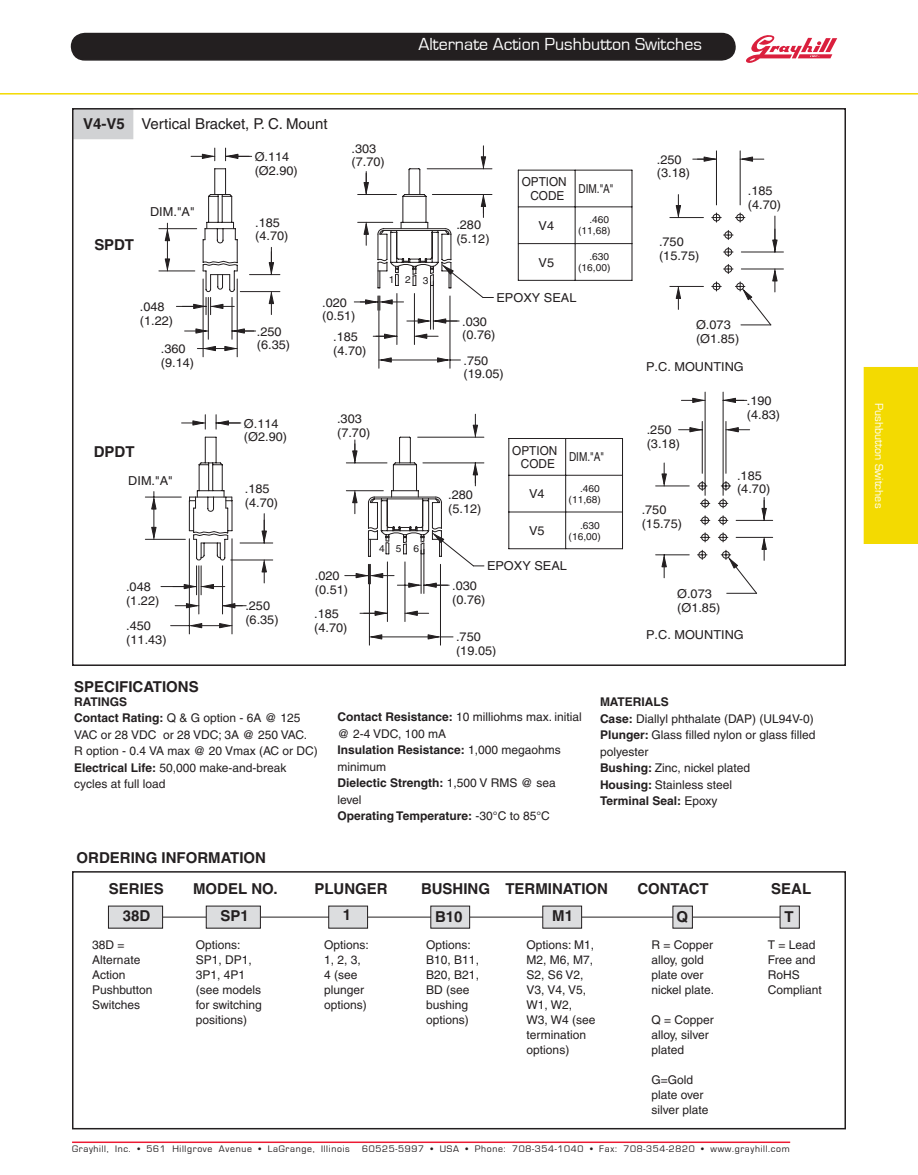
<style>
.page{position:relative;width:918px;height:1175px;background:#fff}
.page>*{position:absolute;margin:0;border:0;box-sizing:border-box;transform-origin:0 0}
.t1{font:18px "Eurostile";color:#fff}
.t2{font:700 15px "Helvetica";color:#231f20}
.t3{font:15px "Helvetica";color:#231f20}
.t4{font:12.3px/13.8px "Helvetica";color:#231f20}
.t5{font:12.3px/13.8px "Helvetica";color:#231f20;text-align:center;scale:.95 1}
.t6{font:12.3px "Helvetica";color:#231f20;scale:.81 1}
.t7{font:12px/15px "Helvetica";color:#231f20}
.t8{font:12px "Eurostile";color:#fff}
.t9{font:700 12px "Helvetica";color:#231f20}
.t10{font:9.9px/10.9px "Helvetica";color:#231f20;text-align:right}
.t11{font:9.75px "Eurostile";letter-spacing:.07em;color:#231f20}
.s1{font-weight:700}
</style>
<div class="page">
<div style="left:72px;top:34px;width:663px;height:26px;background:#231f20;border-radius:13px"></div>
<div style="left:71px;top:33px;width:665px;height:28px;border:2px solid #231f20;border-radius:13px"></div>
<div style="left:864px;top:367px;width:54px;height:176px;background:#f3da01"></div>
<hr style="left:72px;top:1141px;width:718px;height:2px;background:#ed1a33">
<hr style="left:0;top:93px;width:918px;height:1px;background:#f3da01">
<svg style="left:746px;top:35px;width:91px;height:28px"></svg>
<svg style="left:159px;top:145px;width:624px;height:217px"></svg>
<svg style="left:181px;top:173px;width:216px;height:196px"></svg>
<svg style="left:151px;top:414px;width:622px;height:225px"></svg>
<hr style="left:137px;top:916px;width:657px;height:1px;background:#231f20">
<div style="left:108px;top:906px;width:55px;height:22px;background:#dcdddf"></div>
<div style="left:206px;top:906px;width:54px;height:22px;background:#dcdddf"></div>
<div style="left:431px;top:906px;width:39px;height:22px;background:#dcdddf"></div>
<div style="left:543px;top:906px;width:39px;height:22px;background:#dcdddf"></div>
<div style="left:673px;top:906px;width:19px;height:22px;background:#dcdddf"></div>
<div style="left:673px;top:905px;width:20px;height:23px;border:1px solid #231f20"></div>
<div style="left:780px;top:906px;width:19px;height:22px;background:#dcdddf"></div>
<div style="left:780px;top:905px;width:20px;height:23px;border:1px solid #231f20"></div>
<div style="left:72px;top:108px;width:61px;height:31px;background:#d1d2d4"></div>
<div style="left:72px;top:871px;width:774px;height:258px;border:2px solid #231f20"></div>
<div style="left:329px;top:906px;width:39px;height:22px;background:#dcdddf"></div>
<div style="left:328px;top:905px;width:40px;height:23px;border:1px solid #231f20"></div>
<h1 class="t1" style="left:418px;top:34px;width:285px">Alternate Action Pushbutton Switches</h1>
<p class="t3" style="left:83px;top:115px;width:246px"><span class="s1">V4-V5</span> Vertical Bracket, P. C. Mount</p>
<p class="t2" style="left:94px;top:236px;width:30px">SPDT</p>
<p class="t4" style="left:150px;top:205px;width:46px">DIM."A"</p>
<p class="t4" style="left:255px;top:150px;width:45px">Ø.114 (Ø2.90)</p>
<p class="t4" style="left:255px;top:215px;width:35px">.185 (4.70)</p>
<p class="t4" style="left:352px;top:141px;width:35px">.303 (7.70)</p>
<p class="t10" style="left:389px;top:274px;width:41px">123</p>
<p class="t4" style="left:456px;top:218px;width:35px">.280 (5.12)</p>
<p class="t5" style="left:522px;top:175px;width:49px">OPTION<br>CODE</p>
<p class="t6" style="left:579px;top:182px;width:45px">DIM."A"</p>
<p class="t4" style="left:539px;top:218px;width:17px">V4</p>
<p class="t4" style="left:539px;top:255px;width:17px">V5</p>
<p class="t10" style="left:578px;top:214px;width:34px">.460 (11,68)</p>
<p class="t10" style="left:578px;top:251px;width:34px">.630 (16,00)</p>
<p class="t4" style="left:657px;top:152px;width:35px">.250 (3.18)</p>
<p class="t4" style="left:659px;top:235px;width:42px">.750 (15.75)</p>
<p class="t4" style="left:748px;top:184px;width:35px">.185 (4.70)</p>
<p class="t4" style="left:140px;top:300px;width:35px">.048 (1.22)</p>
<p class="t4" style="left:322px;top:295px;width:35px">.020 (0.51)</p>
<p class="t4" style="left:333px;top:329px;width:35px">.185 (4.70)</p>
<p class="t4" style="left:257px;top:324px;width:35px">.250 (6.35)</p>
<p class="t4" style="left:161px;top:342px;width:35px">.360 (9.14)</p>
<p class="t2" style="left:94px;top:443px;width:32px">DPDT</p>
<p class="t4" style="left:128px;top:473px;width:46px">DIM."A"</p>
<p class="t4" style="left:244px;top:416px;width:45px">Ø.114 (Ø2.90)</p>
<p class="t4" style="left:245px;top:481px;width:35px">.185 (4.70)</p>
<p class="t4" style="left:337px;top:412px;width:35px">.303 (7.70)</p>
<p class="t10" style="left:379px;top:543px;width:41px">456</p>
<p class="t4" style="left:496px;top:291px;width:81px">EPOXY SEAL</p>
<p class="t4" style="left:462px;top:314px;width:35px">.030 (0.76)</p>
<p class="t4" style="left:463px;top:353px;width:42px">.750 (19.05)</p>
<p class="t4" style="left:448px;top:488px;width:35px">.280 (5.12)</p>
<p class="t5" style="left:512px;top:443px;width:49px">OPTION<br>CODE</p>
<p class="t6" style="left:569px;top:450px;width:45px">DIM."A"</p>
<p class="t4" style="left:529px;top:487px;width:17px">V4</p>
<p class="t4" style="left:529px;top:523px;width:17px">V5</p>
<p class="t10" style="left:569px;top:483px;width:34px">.460 (11,68)</p>
<p class="t10" style="left:569px;top:519px;width:34px">.630 (16,00)</p>
<p class="t4" style="left:696px;top:318px;width:45px">Ø.073 (Ø1.85)</p>
<p class="t4" style="left:646px;top:360px;width:99px">P.C. MOUNTING</p>
<p class="t4" style="left:647px;top:423px;width:35px">.250 (3.18)</p>
<p class="t4" style="left:642px;top:503px;width:42px">.750 (15.75)</p>
<p class="t4" style="left:747px;top:394px;width:35px">.190 (4.83)</p>
<p class="t4" style="left:737px;top:468px;width:35px">.185 (4.70)</p>
<p class="t4" style="left:487px;top:559px;width:81px">EPOXY SEAL</p>
<p class="t4" style="left:126px;top:580px;width:35px">.048 (1.22)</p>
<p class="t4" style="left:315px;top:569px;width:35px">.020 (0.51)</p>
<p class="t4" style="left:314px;top:606px;width:35px">.185 (4.70)</p>
<p class="t4" style="left:452px;top:578px;width:35px">.030 (0.76)</p>
<p class="t4" style="left:245px;top:599px;width:35px">.250 (6.35)</p>
<p class="t4" style="left:126px;top:619px;width:42px">.450 (11.43)</p>
<p class="t2" style="left:74px;top:677px;width:126px">SPECIFICATIONS</p>
<p class="t7" style="left:74px;top:693px;width:245px;line-height:16.5px"><span class="s1">Ratings<br>Contact Rating:</span> Q &amp; G option - 6A @ 125<br>VAC or 28 VDC or 28 VDC; 3A @ 250 VAC.<br>R option - 0.4 VA max @ 20 Vmax (AC or DC)<br><span class="s1">Electrical Life:</span> 50,000 make-and-break cycles at full load</p>
<p class="t4" style="left:456px;top:630px;width:42px">.750 (19.05)</p>
<p class="t7" style="left:338px;top:708px;width:246px;line-height:16.5px"><span class="s1">Contact Resistance:</span> 10 milliohms max. initial @ 2-4 VDC, 100 mA<br><span class="s1">Insulation Resistance:</span> 1,000 megaohms minimum<br><span class="s1">Dielectic Strength:</span> 1,500 V RMS @ sea level<br><span class="s1">Operating Temperature:</span> -30°C to 85°C</p>
<p class="t2" style="left:77px;top:848px;width:22px">ORDERIN</p>
<p class="t2" style="left:146px;top:848px;width:120px">G IN FORMATION</p>
<p class="t4" style="left:677px;top:586px;width:45px">Ø.073 (Ø1.85)</p>
<p class="t4" style="left:646px;top:628px;width:99px">P.C. MOUNTING</p>
<p class="t7" style="left:600px;top:693px;width:217px;line-height:16.5px;text-indent:54px"><span class="s1">LS<br>Case:</span> Diallyl phthalate (DAP) (UL94V-0)<br><span class="s1">Plunger:</span> Glass filled nylon or glass filled polyester<br><span class="s1">Bushing:</span> Zinc, nickel plated<br><span class="s1">Housing:</span> Stainless steel<br><span class="s1">Terminal Seal:</span> Epoxy</p>
<p class="t9" style="left:600px;top:694px;width:19px">MATERIA</p>
<p class="t2" style="left:109px;top:879px;width:20px">SERIE</p>
<p class="t2" style="left:154px;top:879px;width:12px">S</p>
<p class="t2" style="left:193px;top:879px;width:86px">MODEL NO.</p>
<p class="t2" style="left:314px;top:879px;width:64px">PLUNGER</p>
<p class="t2" style="left:421px;top:879px;width:95px">BUSHING TER</p>
<p class="t2" style="left:535px;top:879px;width:21px">MINATI</p>
<p class="t2" style="left:586px;top:879px;width:22px">ON</p>
<p class="t2" style="left:637px;top:879px;width:33px">CONTA</p>
<p class="t2" style="left:689px;top:879px;width:17px">CT</p>
<p class="t2" style="left:771px;top:879px;width:42px">SEAL</p>
<p class="t2" style="left:123px;top:906px;width:27px">38D</p>
<p class="t2" style="left:220px;top:906px;width:30px">SP1</p>
<p class="t2" style="left:435px;top:907px;width:29px">B10</p>
<p class="t2" style="left:552px;top:906px;width:22px">M1</p>
<p class="t2" style="left:676px;top:907px;width:13px">Q</p>
<p class="t2" style="left:784px;top:907px;width:10px">T</p>
<p class="t7" style="left:426px;top:937px;width:54px">Options:<br>B10, B11,<br>B20, B21,<br>BD (see bushing options)</p>
<p class="t2" style="left:343px;top:905px;width:10px">1</p>
<p class="t7" style="left:92px;top:937px;width:62px">38D =<br>Alternate<br>Action<br>Pushbutton<br>Switches</p>
<p class="t7" style="left:196px;top:937px;width:67px">Options:<br>SP1, DP1,<br>3P1, 4P1 (see models for switching positions)</p>
<p class="t7" style="left:324px;top:937px;width:46px">Options:<br>1, 2, 3,<br>4 (see plunger options)</p>
<p class="t7" style="left:527px;top:937px;width:70px">Options: M1,<br>M2, M6, M7,<br>S2, S6 V2,<br>V3, V4, V5,<br>W1, W2,<br>W3, W4 (see termination options)</p>
<p class="t7" style="left:651px;top:937px;width:64px">R = Copper alloy, gold plate over nickel plate.</p>
<p class="t7" style="left:768px;top:937px;width:56px">T = Lead<br>Free and<br>RoHS<br>Compliant</p>
<p class="t7" style="left:651px;top:1012px;width:64px">Q = Copper alloy, silver plated</p>
<p class="t7" style="left:651px;top:1072px;width:59px">G=Gold plate over silver plate</p>
<p class="t11" style="left:72px;top:1143px;width:279px">Grayhill, Inc. • 561 Hillgrove Avenue • LaGrange, Illinois</p>
<p class="t11" style="left:362px;top:1143px;width:429px">60525-5997 • USA • Phone: 708-354-1040 • Fax: 708-354-2820 • www.grayhill.com</p>
<p class="t8" style="left:886px;top:403px;width:106px;rotate:90deg">Pushbutton Switches</p>
</div>
